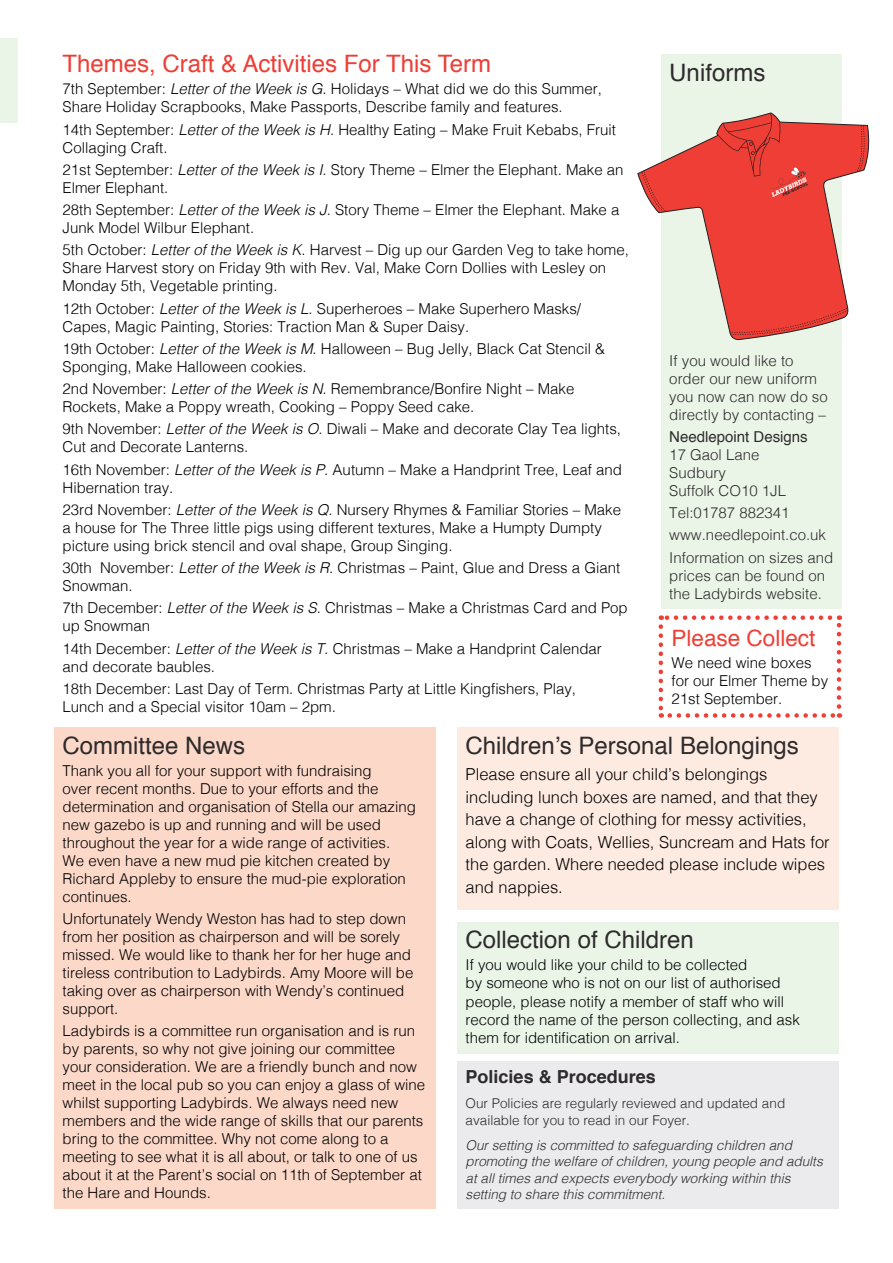
<style>
.page{position:relative;width:893px;height:1263px;background:#fff}
.page>*{position:absolute;margin:0;border:0;box-sizing:border-box;transform-origin:0 0}
.t1{font:24px "Helvetica";color:#2e2b2c}
.t2{font:24px "Helvetica";color:#ee3e35}
.t3{font:22.5px "Helvetica";color:#ee3e35}
.t4{font:700 18px "Helvetica";color:#2e2b2c}
.t5{font:300 16.5px/22.5px "Helvetica";color:#000}
.t6{font:300 15px/18px "Helvetica";color:#000}
.t7{font:300 15px/18px "Helvetica";color:#2e2b2c}
.t8{font:15px "Helvetica";color:#2e2b2c}
.t9{font:italic 300 13.5px/16.5px "Helvetica";color:#2e2b2c}
.t10{font:300 13.5px/16.5px "Helvetica";color:#2e2b2c}
.s1{font-style:italic}
</style>
<div class="page">
<div style="left:457px;top:922px;width:382px;height:131px;background:#eaf5e8"></div>
<div style="left:661px;top:54px;width:181px;height:554px;background:#eaf5e8"></div>
<div style="left:0;top:38px;width:17px;height:85px;background:#eaf5e8"></div>
<div style="left:457px;top:1061px;width:382px;height:148px;background:#ebebed"></div>
<div style="left:54px;top:727px;width:382px;height:482px;background:#fcd8c9"></div>
<svg style="left:659px;top:626px;width:4px;height:92px"></svg>
<svg style="left:670px;top:713px;width:170px;height:5px"></svg>
<svg style="left:837px;top:615px;width:4px;height:92px"></svg>
<svg style="left:661px;top:615px;width:169px;height:5px"></svg>
<svg style="left:637px;top:112px;width:233px;height:228px"></svg>
<svg style="left:642px;top:171px;width:24px;height:40px"></svg>
<svg style="left:857px;top:126px;width:7px;height:45px"></svg>
<svg style="left:730px;top:308px;width:118px;height:27px"></svg>
<svg style="left:718px;top:114px;width:90px;height:83px;background:#e34c43"></svg>
<div style="left:457px;top:727px;width:382px;height:183px;background:#fdeae1"></div>
<h1 class="t2" style="left:63px;top:45px;width:430px">Themes, Craft &amp; Activities For This Term</h1>
<p class="t6" style="left:63px;top:79px;width:541px">7th September: <span class="s1">Letter of the Week is G</span>. Holidays – What did we do this Summer,<br>Share Holiday Scrapbooks, Make Passports, Describe family and features.</p>
<p class="t6" style="left:63px;top:119px;width:555px">14th September: <span class="s1">Letter of the Week is H</span>. Healthy Eating – Make Fruit Kebabs, Fruit<br>Collaging Craft.</p>
<p class="t6" style="left:63px;top:159px;width:563px">21st September: <span class="s1">Letter of the Week is I</span>. Story Theme – Elmer the Elephant. Make an<br>Elmer Elephant.</p>
<p class="t6" style="left:63px;top:200px;width:558px">28th September: <span class="s1">Letter of the Week is J</span>. Story Theme – Elmer the Elephant. Make a<br>Junk Model Wilbur Elephant.</p>
<p class="t6" style="left:63px;top:240px;width:568px">5th October: <span class="s1">Letter of the Week is K</span>. Harvest – Dig up our Garden Veg to take home,<br>Share Harvest story on Friday 9th with Rev. Val, Make Corn Dollies with Lesley on<br>Monday 5th, Vegetable printing.</p>
<p class="t6" style="left:63px;top:298px;width:520px">12th October: <span class="s1">Letter of the Week is L</span>. Superheroes – Make Superhero Masks/<br>Capes, Magic Painting, Stories: Traction Man &amp; Super Daisy.</p>
<p class="t6" style="left:63px;top:338px;width:544px">19th October: <span class="s1">Letter of the Week is M</span>. Halloween – Bug Jelly, Black Cat Stencil &amp;<br>Sponging, Make Halloween cookies.</p>
<p class="t6" style="left:63px;top:379px;width:513px">2nd November: <span class="s1">Letter of the Week is N</span>. Remembrance/Bonfire Night – Make<br>Rockets, Make a Poppy wreath, Cooking – Poppy Seed cake.</p>
<p class="t6" style="left:63px;top:419px;width:560px">9th November: <span class="s1">Letter of the Week is O</span>. Diwali – Make and decorate Clay Tea lights,<br>Cut and Decorate Lanterns.</p>
<p class="t6" style="left:63px;top:459px;width:561px">16th November: <span class="s1">Letter of the Week is P</span>. Autumn – Make a Handprint Tree, Leaf and<br>Hibernation tray.</p>
<p class="t6" style="left:63px;top:499px;width:560px">23rd November: <span class="s1">Letter of the Week is Q</span>. Nursery Rhymes &amp; Familiar Stories – Make a house for The Three little pigs using different textures, Make a Humpty Dumpty picture using brick stencil and oval shape, Group Singing.</p>
<p class="t6" style="left:63px;top:558px;width:559px">30th November: <span class="s1">Letter of the Week is R</span>. Christmas – Paint, Glue and Dress a Giant<br>Snowman.</p>
<p class="t6" style="left:63px;top:598px;width:567px">7th December: <span class="s1">Letter of the Week is S</span>. Christmas – Make a Christmas Card and Pop up Snowman</p>
<p class="t6" style="left:63px;top:638px;width:541px">14th December: <span class="s1">Letter of the Week is T.</span> Christmas – Make a Handprint Calendar and decorate baubles.</p>
<p class="t6" style="left:63px;top:678px;width:515px">18th December: Last Day of Term. Christmas Party at Little Kingfishers, Play,<br>Lunch and a Special visitor 10am – 2pm.</p>
<h1 class="t1" style="left:669px;top:54px;width:97px">Uniforms</h1>
<p class="t7" style="left:669px;top:350px;width:160px">If you would like to order our new uniform you now can now do so directly by contacting –</p>
<p class="t8" style="left:669px;top:425px;width:140px">Needlepoint Designs</p>
<p class="t7" style="left:669px;top:444px;width:118px">17 Gaol Lane<br>Sudbury<br>Suffolk CO10 1JL</p>
<p class="t7" style="left:669px;top:501px;width:165px;line-height:22.2px">Tel:01787 882341 www.needlepoint.co.uk<br>Information on sizes and</p>
<p class="t7" style="left:669px;top:565px;width:157px">prices can be found on the Ladybirds website.</p>
<h2 class="t3" style="left:672px;top:621px;width:145px">Please Collect</h2>
<p class="t6" style="left:672px;top:653px;width:158px">We need wine boxes for our Elmer Theme by<br>21st September.</p>
<h1 class="t1" style="left:466px;top:727px;width:335px">Children’s Personal Belongings</h1>
<p class="t5" style="left:466px;top:762px;width:366px">Please ensure all your child’s belongings including lunch boxes are named, and that they have a change of clothing for messy activities, along with Coats, Wellies, Suncream and Hats for the garden. Where needed please include wipes and nappies.</p>
<h1 class="t1" style="left:63px;top:727px;width:184px">Committee News</h1>
<p class="t6" style="left:63px;top:760px;width:355px">Thank you all for your support with fundraising<br>over recent months. Due to your efforts and the determination and organisation of Stella our amazing new gazebo is up and running and will be used throughout the year for a wide range of activities.<br>We even have a new mud pie kitchen created by Richard Appleby to ensure the mud-pie exploration continues.</p>
<p class="t6" style="left:63px;top:909px;width:352px">Unfortunately Wendy Weston has had to step down from her position as chairperson and will be sorely missed. We would like to thank her for her huge and tireless contribution to Ladybirds. Amy Moore will be taking over as chairperson with Wendy’s continued support.</p>
<p class="t6" style="left:63px;top:1021px;width:364px">Ladybirds is a committee run organisation and is run by parents, so why not give joining our committee your consideration. We are a friendly bunch and now meet in the local pub so you can enjoy a glass of wine whilst supporting Ladybirds. We always need new members and the wide range of skills that our parents bring to the committee. Why not come along to a meeting to see what it is all about, or talk to one of us about it at the Parent’s social on 11th of September at the Hare and Hounds.</p>
<h1 class="t1" style="left:466px;top:921px;width:230px">Collection of Children</h1>
<p class="t6" style="left:466px;top:955px;width:336px">If you would like your child to be collected<br>by someone who is not on our list of authorised people, please notify a member of staff who will record the name of the person collecting, and ask them for identification on arrival.</p>
<p class="t4" style="left:466px;top:1062px;width:192px">Policies &amp; Procedures</p>
<p class="t10" style="left:466px;top:1094px;width:321px">Our Policies are regularly reviewed and updated and available for you to read in our Foyer.</p>
<p class="t9" style="left:466px;top:1136px;width:359px">Our setting is committed to safeguarding children and promoting the welfare of children, young people and adults at all times and expects everybody working within this setting to share this commitment.</p>
</div>
